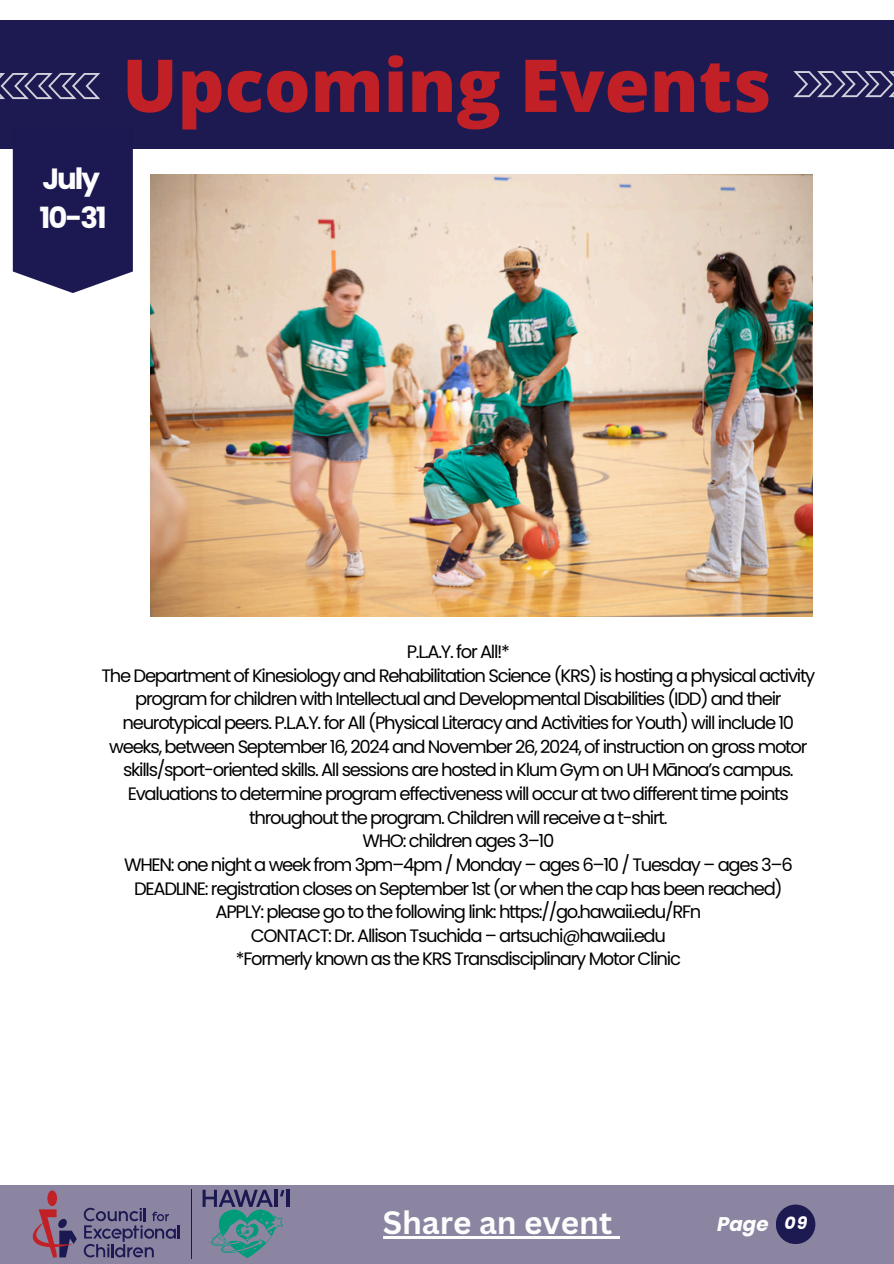
<style>
.page{position:relative;width:894px;height:1264px;background:#fff}
.page>*{position:absolute;margin:0;border:0;box-sizing:border-box;transform-origin:0 0}
.t1{font:800 73.05px "Open Sans";color:#c12026}
.t2{font:700 31.5px "Canva Sans";color:#fdfdfd}
.t3{font:700 29.25px/39.3px "Poppins";letter-spacing:-.07em;color:#fdfdfd}
.t4{font:italic 700 19.8px "Poppins";color:#fdfdfd}
.t5{font:18px/23.7px "Poppins";letter-spacing:-.07em;color:#000;text-align:center}
.t6{font:italic 700 17.25px "Poppins";color:#fff}
</style>
<div class="page">
<div style="left:0;top:21px;width:893px;height:128px;background:#1d1951"></div>
<svg style="left:793px;top:71px;width:100px;height:27px"></svg>
<svg style="left:0;top:73px;width:100px;height:26px"></svg>
<div style="left:0;top:1185px;width:893px;height:78px;background:#8b85a1"></div>
<div style="left:775px;top:1204px;width:40px;height:39px;background:#1d1951;border-radius:50%"></div>
<div style="left:47px;top:1190px;width:10px;height:16px;background:#c12026;border-radius:50%"></div>
<svg style="left:83px;top:1207px;width:97px;height:50px"></svg>
<svg style="left:33px;top:1209px;width:44px;height:48px"></svg>
<hr style="left:191px;top:1189px;width:1px;height:70px;background:#1b1852">
<hr style="left:286px;top:1189px;width:3px;height:17px;background:#1b1852">
<svg style="left:202px;top:1189px;width:82px;height:69px"></svg>
<svg style="left:13px;top:149px;width:120px;height:144px;background:#2b295e"></svg>
<img style="left:151px;top:175px;width:661px;height:441px">
<hr style="left:382px;top:1236px;width:230px;height:2px;background:#fdfdfd">
<svg style="left:612px;top:1236px;width:8px;height:2px"></svg>
<p class="t3" style="left:40px;top:159px;width:69px">July<br>10-31</p>
<h1 class="t1" style="left:122px;top:34px;width:650px">Upcoming Events</h1>
<p class="t5" style="left:407px;top:640px;width:105px">P.L.A.Y. for All!*</p>
<p class="t5" style="left:101px;top:663px;width:715px">The Department of Kinesiology and Rehabilitation Science (KRS) is hosting a physical activity program for children with Intellectual and Developmental Disabilities (IDD) and their neurotypical peers. P.L.A.Y. for All (Physical Literacy and Activities for Youth) will include 10 weeks, between September 16, 2024 and November 26, 2024, of instruction on gross motor skills/sport-oriented skills. All sessions are hosted in Klum Gym on UH Mānoa’s campus.<br>Evaluations to determine program effectiveness will occur at two different time points throughout the program. Children will receive a t-shirt.</p>
<p class="t5" style="left:362px;top:829px;width:193px">WHO: children ages 3–10</p>
<p class="t5" style="left:124px;top:852px;width:670px">WHEN: one night a week from 3pm–4pm / Monday – ages 6–10 / Tuesday – ages 3–6</p>
<p class="t5" style="left:134px;top:876px;width:650px">DEADLINE: registration closes on September 1st (or when the cap has been reached)</p>
<p class="t5" style="left:215px;top:900px;width:487px">APPLY: please go to the following link: https://go.hawaii.edu/RFn</p>
<p class="t5" style="left:251px;top:923px;width:416px">CONTACT: Dr. Allison Tsuchida – artsuchi@hawaii.edu</p>
<p class="t5" style="left:236px;top:947px;width:446px">*Formerly known as the KRS Transdisciplinary Motor Clinic</p>
<p class="t2" style="left:382px;top:1200px;width:231px">Share an event</p>
<h2 class="t4" style="left:717px;top:1210px;width:53px">Page</h2>
<p class="t6" style="left:784px;top:1211px;width:24px">09</p>
</div>
